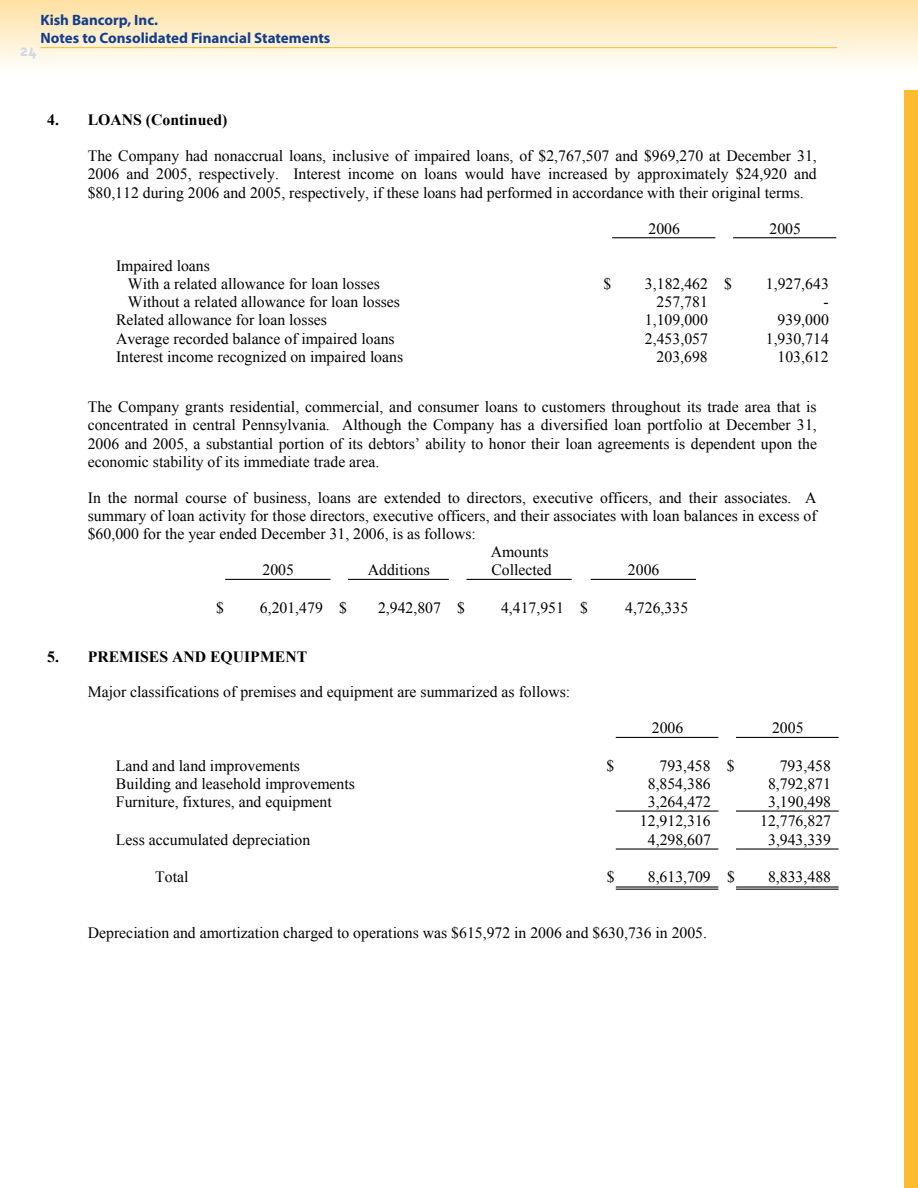
<style>
.page{position:relative;width:918px;height:1188px;background:#fff}
.page>*{position:absolute;margin:0;border:0;box-sizing:border-box;transform-origin:0 0}
.t1{font:700 18px "Triplex";color:#d0d8e8}
.t2{font:15.75px/18.1px "Times New Roman";color:#000;text-align:justify}
.t3{font:700 15.75px "Times New Roman";color:#000}
.t4{font:700 15px/18px "Myriad Pro";color:#133d8d}
</style>
<div class="page">
<div style="left:904px;top:54px;width:14px;height:1134px;background:#fdbb30"></div>
<div style="left:0;top:0;width:918px;height:90px;background:linear-gradient(to bottom,#fee1a4,#fff)"></div>
<svg style="left:917px;top:0;width:1px;height:90px"></svg>
<hr style="left:612px;top:237px;width:103px;height:1px;background:#000">
<hr style="left:733px;top:237px;width:103px;height:1px;background:#000">
<hr style="left:225px;top:579px;width:105px;height:1px;background:#000">
<hr style="left:348px;top:579px;width:101px;height:1px;background:#000">
<hr style="left:466px;top:579px;width:106px;height:1px;background:#000">
<hr style="left:591px;top:579px;width:105px;height:1px;background:#000">
<hr style="left:616px;top:737px;width:102px;height:1px;background:#000">
<hr style="left:736px;top:737px;width:103px;height:1px;background:#000">
<hr style="left:616px;top:811px;width:102px;height:1px;background:#000">
<hr style="left:736px;top:811px;width:103px;height:1px;background:#000">
<hr style="left:616px;top:848px;width:102px;height:2px;background:#000">
<hr style="left:736px;top:848px;width:103px;height:2px;background:#000">
<hr style="left:616px;top:886px;width:102px;height:2px;background:#000">
<hr style="left:616px;top:889px;width:102px;height:1px;background:#000">
<hr style="left:736px;top:886px;width:103px;height:2px;background:#000">
<hr style="left:736px;top:889px;width:103px;height:1px;background:#000">
<hr style="left:40px;top:47px;width:797px;height:1px;background:#fdbb30">
<p class="t4" style="left:40px;top:10px;width:291px">Kish Bancorp, Inc.<br>Notes to Consolidated Financial Statements</p>
<p class="t1" style="left:20px;top:40px;width:17px">24</p>
<p class="t3" style="left:47px;top:109px;width:182px">4. LOANS (Continued)</p>
<p class="t2" style="left:88px;top:147px;width:731px">The Company had nonaccrual loans, inclusive of impaired loans, of $2,767,507 and $969,270 at December 31, 2006 and 2005, respectively. Interest income on loans would have increased by approximately $24,920 and $80,112 during 2006 and 2005, respectively, if these loans had performed in accordance with their original terms.</p>
<p class="t2" style="left:649px;top:219px;width:33px">2006</p>
<p class="t2" style="left:770px;top:219px;width:33px">2005</p>
<p class="t2" style="left:128px;top:256px;width:254px;text-indent:-12px">Impaired loans<br>With a related allowance for loan losses</p>
<p class="t2" style="left:603px;top:275px;width:9px">$</p>
<p class="t2" style="left:645px;top:275px;width:89px">3,182,462 $</p>
<p class="t2" style="left:766px;top:275px;width:65px">1,927,643</p>
<p class="t2" style="left:128px;top:293px;width:274px">Without a related allowance for loan losses</p>
<p class="t2" style="left:657px;top:293px;width:53px">257,781</p>
<p class="t2" style="left:824px;top:293px;width:7px">-</p>
<p class="t2" style="left:116px;top:311px;width:213px">Related allowance for loan losses</p>
<p class="t2" style="left:645px;top:311px;width:65px">1,109,000</p>
<p class="t2" style="left:778px;top:311px;width:53px">939,000</p>
<p class="t2" style="left:116px;top:329px;width:280px">Average recorded balance of impaired loans</p>
<p class="t2" style="left:645px;top:329px;width:65px">2,453,057</p>
<p class="t2" style="left:766px;top:329px;width:65px">1,930,714</p>
<p class="t2" style="left:116px;top:347px;width:289px">Interest income recognized on impaired loans</p>
<p class="t2" style="left:657px;top:347px;width:53px">203,698</p>
<p class="t2" style="left:778px;top:347px;width:53px">103,612</p>
<p class="t2" style="left:88px;top:398px;width:731px">The Company grants residential, commercial, and consumer loans to customers throughout its trade area that is concentrated in central Pennsylvania. Although the Company has a diversified loan portfolio at December 31, 2006 and 2005, a substantial portion of its debtors’ ability to honor their loan agreements is dependent upon the economic stability of its immediate trade area.</p>
<p class="t2" style="left:88px;top:488px;width:730px">In the normal course of business, loans are extended to directors, executive officers, and their associates. A</p>
<p class="t2" style="left:88px;top:506px;width:730px">summary of loan activity for those directors, executive officers, and their associates with loan balances in excess of</p>
<p class="t2" style="left:88px;top:524px;width:390px">$60,000 for the year ended December 31, 2006, is as follows:</p>
<p class="t2" style="left:491px;top:543px;width:59px">Amounts</p>
<p class="t2" style="left:263px;top:561px;width:33px">2005</p>
<p class="t2" style="left:368px;top:561px;width:64px">Additions</p>
<p class="t2" style="left:491px;top:561px;width:62px">Collected</p>
<p class="t2" style="left:628px;top:561px;width:33px">2006</p>
<p class="t2" style="left:216px;top:598px;width:9px">$</p>
<p class="t2" style="left:260px;top:598px;width:89px">6,201,479 $</p>
<p class="t2" style="left:378px;top:598px;width:89px">2,942,807 $</p>
<p class="t2" style="left:501px;top:598px;width:89px">4,417,951 $</p>
<p class="t2" style="left:625px;top:598px;width:65px">4,726,335</p>
<p class="t3" style="left:47px;top:646px;width:261px">5. PREMISES AND EQUIPMENT</p>
<p class="t2" style="left:88px;top:683px;width:484px">Major classifications of premises and equipment are summarized as follows:</p>
<p class="t2" style="left:652px;top:719px;width:33px">2006</p>
<p class="t2" style="left:772px;top:719px;width:33px">2005</p>
<p class="t2" style="left:116px;top:756px;width:186px">Land and land improvements</p>
<p class="t2" style="left:607px;top:756px;width:9px">$</p>
<p class="t2" style="left:660px;top:756px;width:77px">793,458 $</p>
<p class="t2" style="left:780px;top:756px;width:53px">793,458</p>
<p class="t2" style="left:116px;top:774px;width:241px">Building and leasehold improvements</p>
<p class="t2" style="left:648px;top:774px;width:65px">8,854,386</p>
<p class="t2" style="left:768px;top:774px;width:65px">8,792,871</p>
<p class="t2" style="left:116px;top:792px;width:217px">Furniture, fixtures, and equipment</p>
<p class="t2" style="left:648px;top:792px;width:65px">3,264,472</p>
<p class="t2" style="left:768px;top:792px;width:65px">3,190,498</p>
<p class="t2" style="left:640px;top:812px;width:72px">12,912,316</p>
<p class="t2" style="left:760px;top:812px;width:72px">12,776,827</p>
<p class="t2" style="left:116px;top:830px;width:196px">Less accumulated depreciation</p>
<p class="t2" style="left:648px;top:830px;width:65px">4,298,607</p>
<p class="t2" style="left:768px;top:830px;width:65px">3,943,339</p>
<p class="t2" style="left:155px;top:868px;width:35px">Total</p>
<p class="t2" style="left:607px;top:868px;width:9px">$</p>
<p class="t2" style="left:648px;top:868px;width:89px">8,613,709 $</p>
<p class="t2" style="left:768px;top:868px;width:65px">8,833,488</p>
<p class="t2" style="left:88px;top:923px;width:621px">Depreciation and amortization charged to operations was $615,972 in 2006 and $630,736 in 2005.</p>
</div>
